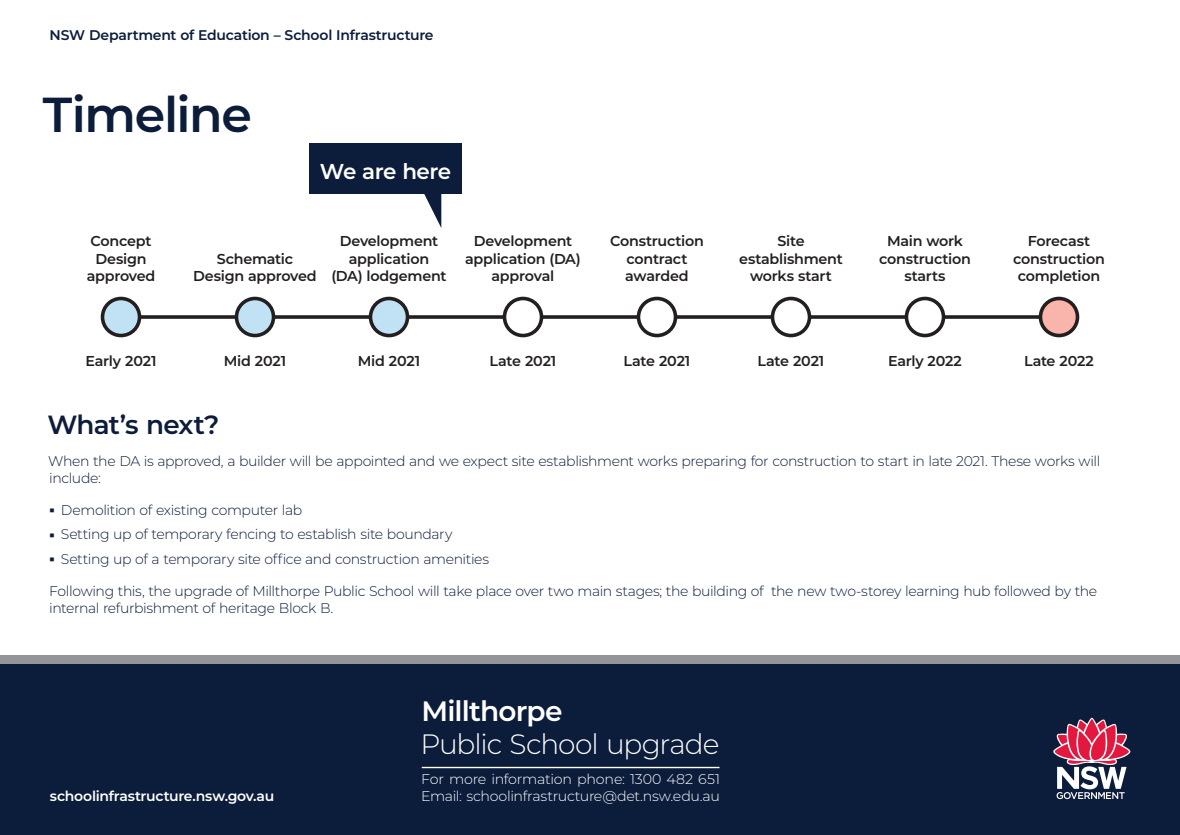
<style>
.page{position:relative;width:1180px;height:835px;background:#fff}
.page>*{position:absolute;margin:0;border:0;box-sizing:border-box;transform-origin:0 0}
.t1{font:600 49px "Montserrat";letter-spacing:-.025em;color:#0c1c3b}
.t2{font:300 28px "Montserrat";letter-spacing:-.035em;color:#fff}
.t3{font:600 28px "Montserrat";letter-spacing:-.025em;color:#fff}
.t4{font:600 26.25px "Montserrat";letter-spacing:-.03em;color:#0c1c3b}
.t5{font:600 21.49px "Montserrat";letter-spacing:-.03em;color:#fff}
.t6{font:600 14.31px/17.9px "Montserrat";letter-spacing:-.015em;color:#231f20;text-align:center}
.t7{font:300 14px/16.8px "Montserrat";letter-spacing:-.025em;color:#0c1c3b}
.t8{font:300 14px/16.8px "Montserrat";letter-spacing:-.02em;color:#fff}
.t9{font:600 14px "Montserrat";letter-spacing:-.015em;color:#0c1c3b}
.t10{font:600 14px "Montserrat";letter-spacing:-.015em;color:#fff}
.s1{font-size:9.8px}
</style>
<div class="page">
<div style="left:0;top:659px;width:1180px;height:175px;background:#0c1c3b"></div>
<div style="left:0;top:655px;width:1180px;height:8px;background:#939598"></div>
<hr style="left:422px;top:766px;width:297px;height:2px;background:#fff">
<svg style="left:1053px;top:717px;width:77px;height:82px"></svg>
<svg style="left:141px;top:315px;width:897px;height:4px;background:#393536"></svg>
<div style="left:309px;top:143px;width:152px;height:51px;background:#0c1c3b"></div>
<svg style="left:424px;top:194px;width:17px;height:34px"></svg>
<div style="left:102px;top:298px;width:37px;height:37px;background:#c1e2f5;border-radius:50%"></div>
<div style="left:101px;top:296px;width:40px;height:41px;border:4px solid #231f20;border-radius:50%"></div>
<div style="left:236px;top:298px;width:37px;height:37px;background:#c1e2f5;border-radius:50%"></div>
<div style="left:235px;top:296px;width:40px;height:41px;border:4px solid #231f20;border-radius:50%"></div>
<div style="left:370px;top:298px;width:37px;height:37px;background:#c1e2f5;border-radius:50%"></div>
<div style="left:369px;top:296px;width:40px;height:41px;border:4px solid #231f20;border-radius:50%"></div>
<div style="left:504px;top:298px;width:37px;height:37px;background:#fff;border-radius:50%"></div>
<div style="left:503px;top:296px;width:40px;height:41px;border:4px solid #231f20;border-radius:50%"></div>
<div style="left:638px;top:298px;width:37px;height:37px;background:#fff;border-radius:50%"></div>
<div style="left:637px;top:296px;width:40px;height:41px;border:4px solid #231f20;border-radius:50%"></div>
<div style="left:772px;top:298px;width:37px;height:37px;background:#fff;border-radius:50%"></div>
<div style="left:770px;top:296px;width:41px;height:41px;border:4px solid #231f20;border-radius:50%"></div>
<div style="left:906px;top:298px;width:37px;height:37px;background:#fff;border-radius:50%"></div>
<div style="left:904px;top:296px;width:41px;height:41px;border:4px solid #231f20;border-radius:50%"></div>
<div style="left:1040px;top:298px;width:37px;height:37px;background:#f9b4ac;border-radius:50%"></div>
<div style="left:1038px;top:296px;width:41px;height:41px;border:4px solid #231f20;border-radius:50%"></div>
<p class="t9" style="left:49px;top:25px;width:386px">NSW Department of Education – School Infrastructure</p>
<h1 class="t1" style="left:43px;top:80px;width:211px">Timeline</h1>
<h3 class="t5" style="left:320px;top:156px;width:133px">We are here</h3>
<p class="t6" style="left:87px;top:231px;width:70px">Concept<br>Design approved</p>
<p class="t6" style="left:193px;top:249px;width:125px">Schematic<br>Design approved</p>
<p class="t6" style="left:331px;top:231px;width:117px">Development application<br>(DA) lodgement</p>
<p class="t6" style="left:465px;top:231px;width:117px">Development application (DA) approval</p>
<p class="t6" style="left:86px;top:351px;width:72px">Early 2021</p>
<p class="t6" style="left:224px;top:351px;width:64px">Mid 2021</p>
<p class="t6" style="left:358px;top:351px;width:64px">Mid 2021</p>
<p class="t6" style="left:489px;top:351px;width:68px">Late 2021</p>
<p class="t6" style="left:610px;top:231px;width:95px">Construction contract awarded</p>
<p class="t6" style="left:623px;top:351px;width:68px">Late 2021</p>
<p class="t6" style="left:739px;top:231px;width:105px">Site establishment works start</p>
<p class="t6" style="left:757px;top:351px;width:68px">Late 2021</p>
<p class="t6" style="left:879px;top:231px;width:93px">Main work construction starts</p>
<p class="t6" style="left:888px;top:351px;width:75px">Early 2022</p>
<p class="t6" style="left:1013px;top:231px;width:93px">Forecast construction completion</p>
<p class="t6" style="left:1024px;top:351px;width:71px">Late 2022</p>
<h3 class="t4" style="left:47px;top:406px;width:173px">What’s next?</h3>
<p class="t7" style="left:48px;top:452px;width:1053px">When the DA is approved, a builder will be appointed and we expect site establishment works preparing for construction to start in late 2021. These works will include:</p>
<p class="t7" style="left:49px;top:500px;width:255px"><span class="s1">■</span> Demolition of existing computer lab</p>
<p class="t7" style="left:49px;top:525px;width:405px"><span class="s1">■</span> Setting up of temporary fencing to establish site boundary</p>
<p class="t7" style="left:49px;top:550px;width:441px"><span class="s1">■</span> Setting up of a temporary site office and construction amenities</p>
<p class="t7" style="left:49px;top:582px;width:1049px">Following this, the upgrade of Millthorpe Public School will take place over two main stages; the building of the new two-storey learning hub followed by the internal refurbishment of heritage Block B.</p>
<p class="t10" style="left:50px;top:786px;width:226px">schoolinfrastructure.nsw.gov.au</p>
<h2 class="t3" style="left:421px;top:691px;width:143px">Millthorpe</h2>
<h2 class="t2" style="left:421px;top:725px;width:300px">Public School upgrade</h2>
<p class="t8" style="left:421px;top:770px;width:300px">For more information phone: 1300 482 651<br>Email: schoolinfrastructure@det.nsw.edu.au</p>
</div>
